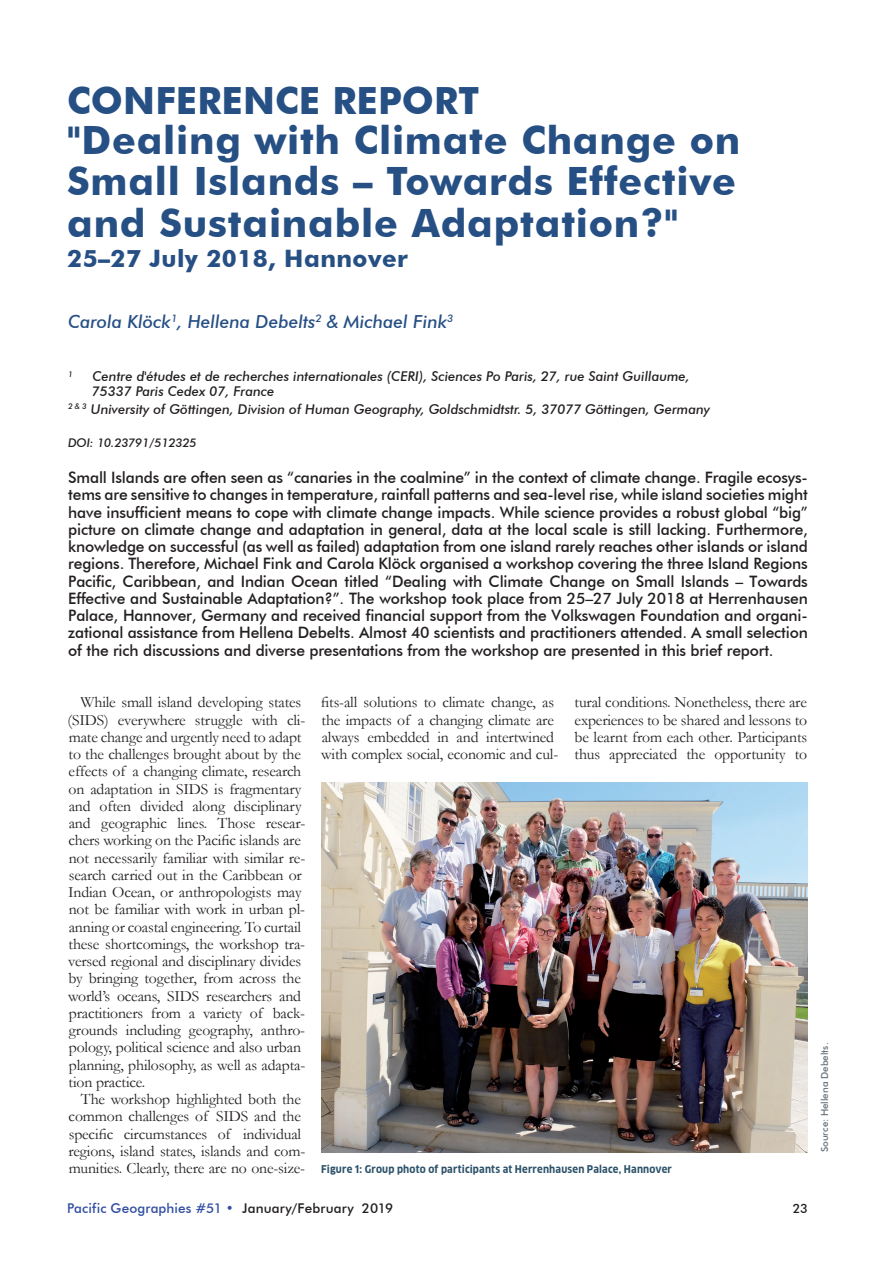
<style>
.page{position:relative;width:893px;height:1263px;background:#fff}
.page>*{position:absolute;margin:0;border:0;box-sizing:border-box;transform-origin:0 0}
.t1{font:700 39px/41.2px "Futura BT";letter-spacing:.02em;color:#264f84;text-align:justify}
.t2{font:700 37.5px "Futura BT";letter-spacing:.005em;color:#264f84}
.t3{font:700 24px "Futura BT";letter-spacing:.02em;color:#264f84}
.t4{font:italic 500 18px "Futura BT";color:#264f84}
.t5{font:15.75px/17.2px "Garamond";letter-spacing:-.01em;color:#231f20}
.t6{font:500 15.75px/17.2px "Futura BT";letter-spacing:-.01em;color:#231f20;text-align:justify}
.t7{font:italic 500 13.5px/15px "Futura BT";color:#231f20}
.t8{font:500 13.5px "Futura BT";letter-spacing:.01em;color:#324ea1}
.t9{font:500 12.75px "Futura BT";color:#231f20}
.t10{font:italic 500 12px "Futura BT";letter-spacing:-.01em;color:#231f20}
.t11{font:10.5px "Goethe Clan Bold VU";letter-spacing:.015em;color:#2c5269}
.t12{font:500 9.75px "Futura BT";letter-spacing:.005em;color:#69757d}
.t13{font:italic 500 7.8px "Futura BT";color:#231f20}
.s1{color:#231f20}
</style>
<div class="page">
<img style="left:321px;top:782px;width:487px;height:370px">
<h2 class="t2" style="left:67px;top:77px;width:414px">CONFERENCE REPORT</h2>
<h1 class="t1" style="left:67px;top:119px;width:675px">"Dealing with Climate Change on Small Islands – Towards Effective and Sustainable Adaptation?"</h1>
<h3 class="t3" style="left:67px;top:243px;width:342px">25–27 July 2018, Hannover</h3>
<p class="t4" style="left:68px;top:311px;width:387px">Carola Klöck<sup>1</sup>, Hellena Debelts<sup>2</sup> &amp; Michael Fink<sup>3</sup></p>
<p class="t13" style="left:68px;top:369px;width:6px">1</p>
<p class="t7" style="left:92px;top:369px;width:599px">Centre d'études et de recherches internationales (CERI), Sciences Po Paris, 27, rue Saint Guillaume,<br>75337 Paris Cedex 07, France</p>
<p class="t7" style="left:68px;top:401px;width:644px"><sup>2</sup> <sup>&amp;</sup> <sup>3</sup> University of Göttingen, Division of Human Geography, Goldschmidtstr. 5, 37077 Göttingen, Germany</p>
<p class="t10" style="left:68px;top:435px;width:130px">DOI: 10.23791/512325</p>
<p class="t6" style="left:68px;top:469px;width:741px">Small Islands are often seen as “canaries in the coalmine” in the context of climate change. Fragile ecosys&shy;tems are sensitive to changes in temperature, rainfall patterns and sea-level rise, while island societies might have insufficient means to cope with climate change impacts. While science provides a robust global “big” picture on climate change and adaptation in general, data at the local scale is still lacking. Furthermore, knowledge on successful (as well as failed) adaptation from one island rarely reaches other islands or island regions. Therefore, Michael Fink and Carola Klöck organised a workshop covering the three Island Regions Pacific, Caribbean, and Indian Ocean titled “Dealing with Climate Change on Small Islands – Towards Effective and Sustainable Adaptation?”. The workshop took place from 25–27 July 2018 at Herrenhausen Palace, Hannover, Germany and received financial support from the Volkswagen Foundation and organi&shy;zational assistance from Hellena Debelts. Almost 40 scientists and practitioners attended. A small selection of the rich discussions and diverse presentations from the workshop are presented in this brief report.</p>
<p class="t5" style="left:321px;top:694px;width:239px">fits-all solutions to climate change, as the impacts of a changing climate are always embedded in and intertwined with complex social, economic and cul-</p>
<p class="t5" style="left:575px;top:693px;width:234px;text-align:justify">tural conditions. Nonetheless, there are experiences to be shared and lessons to be learnt from each other. Participants thus appreciated the opportunity to</p>
<p class="t5" style="left:68px;top:694px;width:239px;text-indent:13px">While small island developing states (SIDS) everywhere struggle with cli&shy;mate change and urgently need to adapt to the challenges brought about by the effects of a changing climate, research on adaptation in SIDS is fragmentary and often divided along disciplinary and geographic lines. Those resear&shy;chers working on the Pacific islands are not necessarily familiar with similar re&shy;search carried out in the Caribbean or Indian Ocean, or anthropologists may not be familiar with work in urban pl&shy;anning or coastal engineering. To curtail these shortcomings, the workshop tra&shy;versed regional and disciplinary divides by bringing together, from across the world’s oceans, SIDS researchers and practitioners from a variety of back&shy;grounds including geography, anthro&shy;pology, political science and also urban planning, philosophy, as well as adapta&shy;tion practice.</p>
<p class="t5" style="left:69px;top:1090px;width:238px;text-align:center">The workshop highlighted both the common challenges of SIDS and the specific circumstances of individual regions, island states, islands and com&shy;munities. Clearly, there are no one-size-</p>
<p class="t11" style="left:321px;top:1161px;width:353px">Figure 1: Group photo of participants at Herrenhausen Palace, Hannover</p>
<p class="t8" style="left:67px;top:1200px;width:328px">Pacific Geographies #51 • <span class="s1">January/February 2019</span></p>
<p class="t9" style="left:793px;top:1200px;width:17px">23</p>
<p class="t12" style="left:819px;top:1152px;width:111px;rotate:-90deg">Source: Hellena Debelts.</p>
</div>
